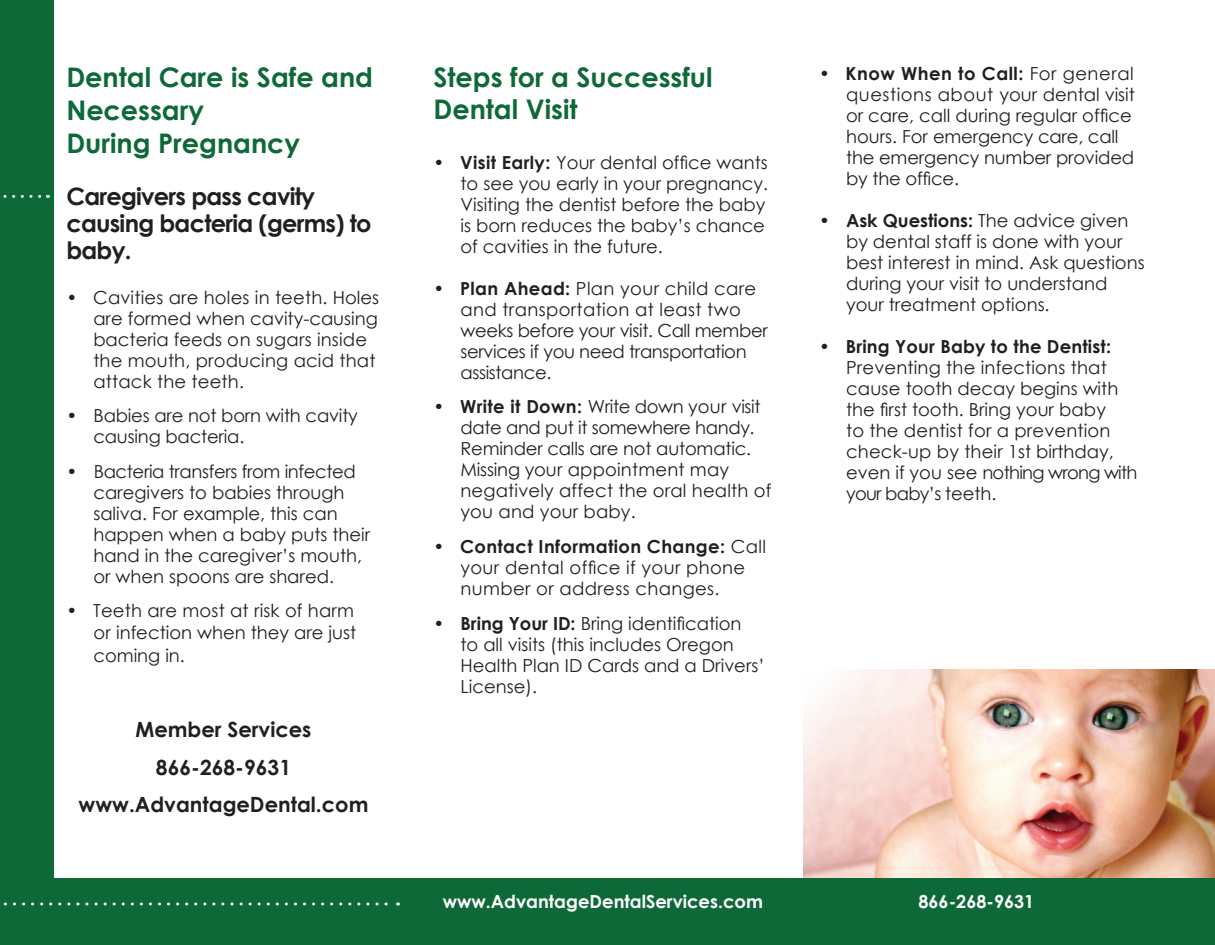
<style>
.page{position:relative;width:1215px;height:945px;background:#fff}
.page>*{position:absolute;margin:0;border:0;box-sizing:border-box;transform-origin:0 0}
.t1{font:700 27px/33px "Century Gothic";color:#0d6937}
.t2{font:700 24px/27px "Century Gothic";letter-spacing:-.03em;color:#231f20}
.t3{font:700 21px/37.5px "Century Gothic";color:#231f20;text-align:center}
.t4{font:18px/21px "Century Gothic";color:#231f20}
.t5{font:18px/21px "Century Gothic";letter-spacing:-.02em;color:#231f20}
.t6{font:18px/21px "Century Gothic";letter-spacing:.02em;color:#231f20}
.t7{font:700 18px "Century Gothic";color:#fff}
.t8{font:700 18px "Century Gothic";letter-spacing:.01em;color:#231f20}
.s1{font-weight:700}
</style>
<div class="page">
<img style="left:803px;top:669px;width:412px;height:210px">
<div style="left:0;top:0;width:54px;height:945px;background:#0d6937"></div>
<div style="left:0;top:879px;width:1215px;height:66px;background:#0d6937"></div>
<svg style="left:4px;top:902px;width:395px;height:3px"></svg>
<svg style="left:3px;top:195px;width:45px;height:3px"></svg>
<h1 class="t1" style="left:66px;top:59px;width:308px">Dental Care is Safe and<br>Necessary<br>During Pregnancy</h1>
<h2 class="t2" style="left:66px;top:182px;width:307px">Caregivers pass cavity causing bacteria (germs) to baby.</h2>
<p class="t4" style="left:93px;top:287px;width:287px;text-indent:-27px">• Cavities are holes in teeth. Holes are formed when cavity-causing bacteria feeds on sugars inside the mouth, producing acid that attack the teeth.</p>
<p class="t4" style="left:93px;top:405px;width:266px;text-indent:-27px">• Babies are not born with cavity causing bacteria.</p>
<p class="t4" style="left:93px;top:461px;width:278px;text-indent:-27px">• Bacteria transfers from infected caregivers to babies through saliva. For example, this can happen when a baby puts their hand in the caregiver’s mouth, or when spoons are shared.</p>
<p class="t4" style="left:66px;top:600px;width:291px;text-align:right">• Teeth are most at risk of harm or infection when they are just</p>
<p class="t4" style="left:93px;top:645px;width:93px">coming in.</p>
<p class="t3" style="left:79px;top:710px;width:291px">Member Services<br>866-268-9631 www.AdvantageDental.com</p>
<h1 class="t1" style="left:433px;top:60px;width:281px;line-height:32.4px">Steps for a Successful<br>Dental Visit</h1>
<p class="t4" style="left:460px;top:152px;width:309px;text-indent:-27px"><span class="s1">• Visit Early:</span> Your dental office wants to see you early in your pregnancy.<br>Visiting the dentist before the baby is born reduces the baby’s chance of cavities in the future.</p>
<p class="t5" style="left:460px;top:278px;width:309px;text-indent:-27px"><span class="s1">• Plan Ahead:</span> Plan your child care and transportation at least two weeks before your visit. Call member services if you need transportation assistance.</p>
<p class="t4" style="left:460px;top:396px;width:312px;text-indent:-27px"><span class="s1">• Write it Down:</span> Write down your visit date and put it somewhere handy.<br>Reminder calls are not automatic.<br>Missing your appointment may negatively affect the oral health of you and your baby.</p>
<p class="t6" style="left:460px;top:536px;width:307px;text-indent:-27px"><span class="s1">• Contact Information Change:</span> Call your dental office if your phone number or address changes.</p>
<p class="t4" style="left:460px;top:612px;width:306px;text-indent:-27px"><span class="s1">• Bring Your ID:</span> Bring identification<br>to all visits (this includes Oregon<br>Health Plan ID Cards and a Drivers’<br>License).</p>
<p class="t4" style="left:846px;top:63px;width:290px;text-indent:-27px"><span class="s1">• Know When to Call:</span> For general questions about your dental visit or care, call during regular office hours. For emergency care, call the emergency number provided by the office.</p>
<p class="t4" style="left:846px;top:210px;width:300px;text-indent:-27px"><span class="s1">• Ask Questions:</span> The advice given by dental staff is done with your best interest in mind. Ask questions during your visit to understand your treatment options.</p>
<p class="t8" style="left:819px;top:333px;width:294px">• Bring Your Baby to the Dentist:</p>
<p class="t4" style="left:846px;top:357px;width:293px">Preventing the infections that cause tooth decay begins with the first tooth. Bring your baby<br>to the dentist for a prevention check-up by their 1st birthday, even if you see nothing wrong with your baby’s teeth.</p>
<p class="t7" style="left:443px;top:888px;width:322px">www.AdvantageDentalServices.com</p>
<p class="t7" style="left:918px;top:888px;width:117px">866-268-9631</p>
</div>
